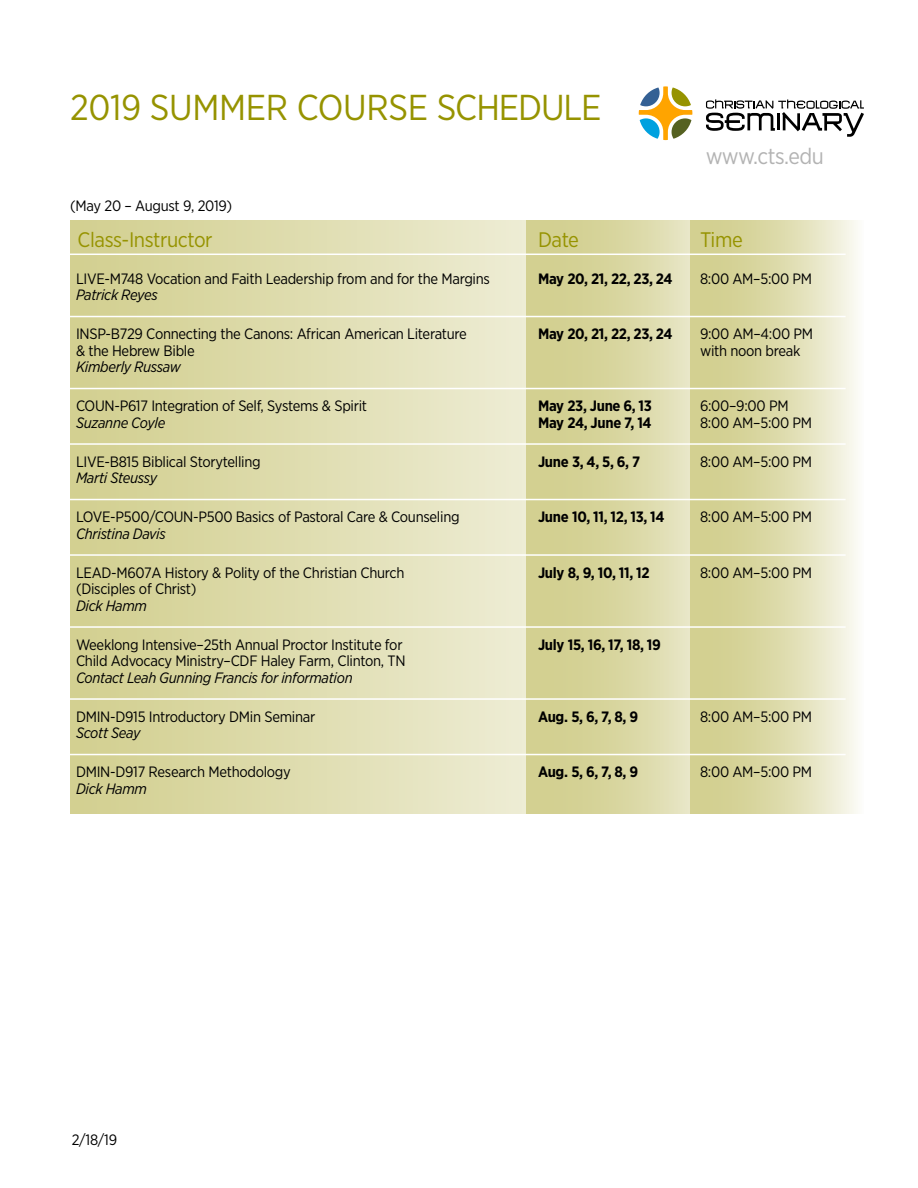
<style>
.page{position:relative;width:918px;height:1188px;background:#fff}
.page>*{position:absolute;margin:0;border:0;box-sizing:border-box;transform-origin:0 0}
.t1{font:36px "Gotham Narrow";letter-spacing:-.01em;color:#969300}
.t2{font:22.5px "Gotham Narrow";letter-spacing:-.02em;color:#b3b3b3}
.t3{font:21px "Gotham Narrow";letter-spacing:-.02em;color:#969300}
.t4{font:15px "Gotham Narrow";letter-spacing:-.02em;color:#000}
.t5{font:700 15px "Gotham Narrow";letter-spacing:-.02em;color:#000}
.t6{font:italic 15px "Gotham Narrow";letter-spacing:-.02em;color:#000}
</style>
<div class="page">
<svg style="left:70px;top:220px;width:456px;height:594px;background:#dfdcb0"></svg>
<svg style="left:526px;top:220px;width:164px;height:594px;background:#d9d6a2"></svg>
<svg style="left:690px;top:220px;width:168px;height:594px;background:#dedbad"></svg>
<hr style="left:61px;top:254px;width:785px;height:1px;background:#fff">
<hr style="left:61px;top:316px;width:785px;height:1px;background:#fff">
<hr style="left:61px;top:388px;width:785px;height:1px;background:#fff">
<hr style="left:61px;top:443px;width:785px;height:2px;background:#fff">
<hr style="left:61px;top:499px;width:785px;height:1px;background:#fff">
<hr style="left:61px;top:554px;width:785px;height:2px;background:#fff">
<hr style="left:61px;top:626px;width:785px;height:2px;background:#fff">
<hr style="left:61px;top:698px;width:785px;height:2px;background:#fff">
<hr style="left:61px;top:754px;width:785px;height:1px;background:#fff">
<svg style="left:706px;top:99px;width:158px;height:38px"></svg>
<svg style="left:639px;top:86px;width:53px;height:54px"></svg>
<h1 class="t1" style="left:70px;top:85px;width:533px">2019 SUMMER COURSE SCHEDULE</h1>
<p class="t4" style="left:70px;top:197px;width:164px">(May 20 – August 9, 2019)</p>
<h2 class="t2" style="left:706px;top:143px;width:120px">www.cts.edu</h2>
<h3 class="t3" style="left:78px;top:227px;width:137px">Class-Instructor</h3>
<h3 class="t3" style="left:538px;top:227px;width:42px">Date</h3>
<h3 class="t3" style="left:700px;top:227px;width:44px">Time</h3>
<p class="t4" style="left:76px;top:269px;width:415px">LIVE-M748 Vocation and Faith Leadership from and for the Margins</p>
<p class="t5" style="left:538px;top:269px;width:136px">May 20, 21, 22, 23, 24</p>
<p class="t4" style="left:700px;top:269px;width:114px">8:00 AM–5:00 PM</p>
<p class="t6" style="left:76px;top:286px;width:83px">Patrick Reyes</p>
<p class="t4" style="left:76px;top:325px;width:392px">INSP-B729 Connecting the Canons: African American Literature</p>
<p class="t5" style="left:538px;top:325px;width:136px">May 20, 21, 22, 23, 24</p>
<p class="t4" style="left:700px;top:325px;width:115px">9:00 AM–4:00 PM</p>
<p class="t4" style="left:76px;top:341px;width:120px">&amp; the Hebrew Bible</p>
<p class="t4" style="left:700px;top:341px;width:102px">with noon break</p>
<p class="t6" style="left:76px;top:358px;width:106px">Kimberly Russaw</p>
<p class="t4" style="left:76px;top:397px;width:293px">COUN-P617 Integration of Self, Systems &amp; Spirit</p>
<p class="t5" style="left:538px;top:397px;width:115px">May 23, June 6, 13</p>
<p class="t4" style="left:700px;top:397px;width:90px">6:00–9:00 PM</p>
<p class="t6" style="left:76px;top:413px;width:91px">Suzanne Coyle</p>
<p class="t5" style="left:538px;top:413px;width:115px">May 24, June 7, 14</p>
<p class="t4" style="left:700px;top:413px;width:114px">8:00 AM–5:00 PM</p>
<p class="t4" style="left:76px;top:452px;width:186px">LIVE-B815 Biblical Storytelling</p>
<p class="t5" style="left:538px;top:452px;width:104px">June 3, 4, 5, 6, 7</p>
<p class="t4" style="left:700px;top:452px;width:114px">8:00 AM–5:00 PM</p>
<p class="t6" style="left:76px;top:469px;width:83px">Marti Steussy</p>
<p class="t4" style="left:76px;top:508px;width:385px">LOVE-P500/COUN-P500 Basics of Pastoral Care &amp; Counseling</p>
<p class="t5" style="left:538px;top:508px;width:128px">June 10, 11, 12, 13, 14</p>
<p class="t4" style="left:700px;top:508px;width:114px">8:00 AM–5:00 PM</p>
<p class="t6" style="left:76px;top:524px;width:91px">Christina Davis</p>
<p class="t4" style="left:76px;top:563px;width:330px">LEAD-M607A History &amp; Polity of the Christian Church</p>
<p class="t5" style="left:538px;top:563px;width:113px">July 8, 9, 10, 11, 12</p>
<p class="t4" style="left:700px;top:563px;width:114px">8:00 AM–5:00 PM</p>
<p class="t4" style="left:76px;top:580px;width:122px">(Disciples of Christ)</p>
<p class="t6" style="left:76px;top:596px;width:72px">Dick Hamm</p>
<p class="t4" style="left:76px;top:635px;width:328px">Weeklong Intensive–25th Annual Proctor Institute for</p>
<p class="t5" style="left:538px;top:635px;width:124px">July 15, 16, 17, 18, 19</p>
<p class="t4" style="left:76px;top:652px;width:331px">Child Advocacy Ministry–CDF Haley Farm, Clinton, TN</p>
<p class="t6" style="left:76px;top:668px;width:278px">Contact Leah Gunning Francis for information</p>
<p class="t4" style="left:76px;top:707px;width:241px">DMIN-D915 Introductory DMin Seminar</p>
<p class="t5" style="left:538px;top:707px;width:102px">Aug. 5, 6, 7, 8, 9</p>
<p class="t4" style="left:700px;top:707px;width:114px">8:00 AM–5:00 PM</p>
<p class="t6" style="left:76px;top:724px;width:66px">Scott Seay</p>
<p class="t4" style="left:76px;top:763px;width:216px">DMIN-D917 Research Methodology</p>
<p class="t5" style="left:538px;top:763px;width:102px">Aug. 5, 6, 7, 8, 9</p>
<p class="t4" style="left:700px;top:763px;width:114px">8:00 AM–5:00 PM</p>
<p class="t6" style="left:76px;top:779px;width:72px">Dick Hamm</p>
<p class="t4" style="left:72px;top:1131px;width:47px">2/18/19</p>
</div>
